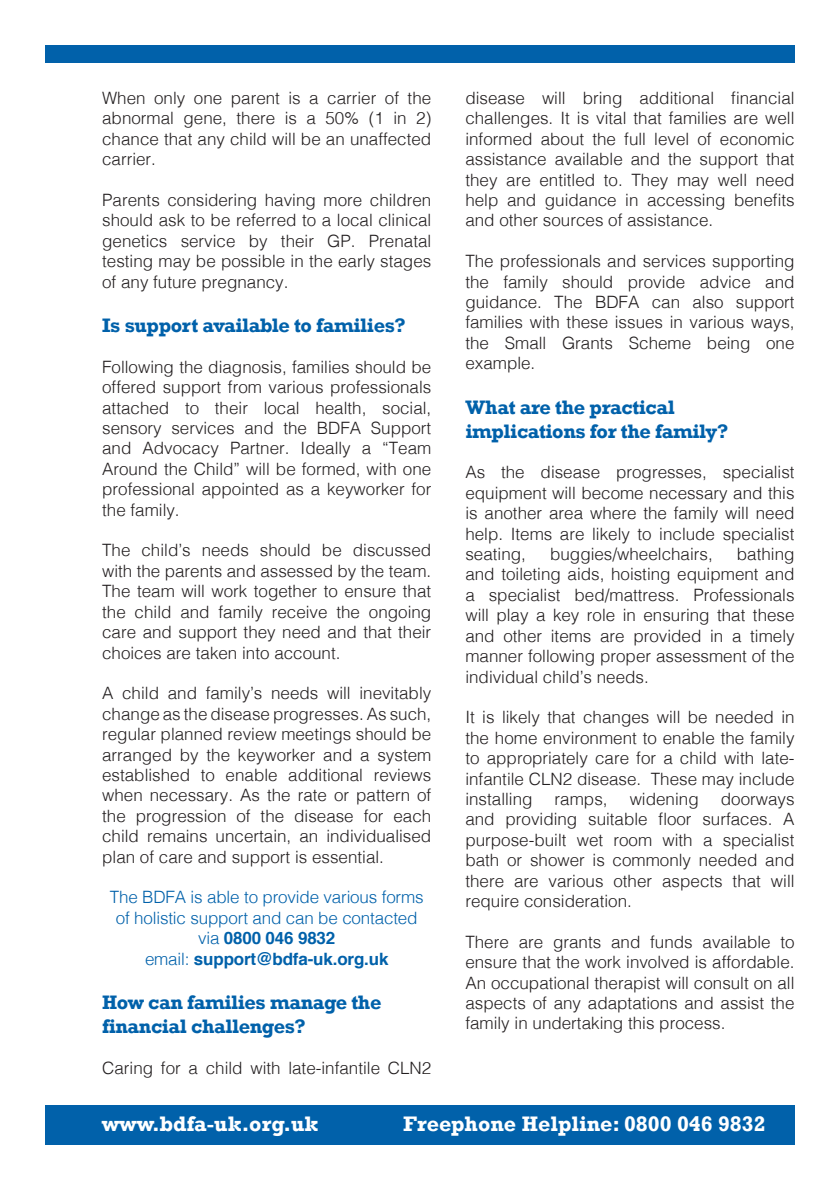
<style>
.page{position:relative;width:840px;height:1191px;background:#fff}
.page>*{position:absolute;margin:0;border:0;box-sizing:border-box;transform-origin:0 0}
.t1{font:700 21.6px "Rockwell";color:#fff}
.t2{font:700 20px/24px "Rockwell";letter-spacing:-.02em;color:#0161aa}
.t3{font:300 17px/20.4px "Helvetica";color:#231f20;text-align:justify}
.t4{font:300 17px/20.4px "Helvetica";letter-spacing:-.01em;color:#0161aa;text-align:center}
.t5{font:700 17px "Helvetica";letter-spacing:-.01em;color:#0161aa}
.s1{font-weight:300}
</style>
<div class="page">
<div style="left:45px;top:1105px;width:749px;height:40px;background:#0161aa"></div>
<div style="left:45px;top:45px;width:749px;height:18px;background:#0161aa"></div>
<p class="t3" style="left:102px;top:86px;width:330px">When only one parent is a carrier of the abnormal gene, there is a 50% (1 in 2) chance that any child will be an unaffected carrier.</p>
<p class="t3" style="left:102px;top:188px;width:330px">Parents considering having more children should ask to be referred to a local clinical genetics service by their GP. Prenatal testing may be possible in the early stages of any future pregnancy.</p>
<p class="t2" style="left:102px;top:313px;width:305px">Is support available to families?</p>
<p class="t3" style="left:102px;top:355px;width:330px">Following the diagnosis, families should be offered support from various professionals attached to their local health, social, sensory services and the BDFA Support and Advocacy Partner. Ideally a “Team Around the Child” will be formed, with one professional appointed as a keyworker for the family.</p>
<p class="t3" style="left:102px;top:539px;width:330px">The child’s needs should be discussed with the parents and assessed by the team.<br>The team will work together to ensure that the child and family receive the ongoing care and support they need and that their choices are taken into account.</p>
<p class="t3" style="left:102px;top:682px;width:330px">A child and family’s needs will inevitably change as the disease progresses. As such, regular planned review meetings should be arranged by the keyworker and a system established to enable additional reviews when necessary. As the rate or pattern of the progression of the disease for each child remains uncertain, an individualised plan of care and support is essential.</p>
<p class="t4" style="left:110px;top:886px;width:315px">The BDFA is able to provide various forms of holistic support and can be contacted</p>
<p class="t5" style="left:198px;top:924px;width:139px"><span class="s1">via</span> 0800 046 9832</p>
<p class="t5" style="left:145px;top:945px;width:245px"><span class="s1">email:</span> support@bdfa-uk.org.uk</p>
<p class="t2" style="left:102px;top:990px;width:281px">How can families manage the financial challenges?</p>
<p class="t3" style="left:102px;top:1056px;width:330px">Caring for a child with late-infantile CLN2</p>
<p class="t3" style="left:465px;top:86px;width:330px">disease will bring additional financial challenges. It is vital that families are well informed about the full level of economic assistance available and the support that they are entitled to. They may well need help and guidance in accessing benefits and other sources of assistance.</p>
<p class="t3" style="left:465px;top:250px;width:330px">The professionals and services supporting the family should provide advice and guidance. The BDFA can also support families with these issues in various ways, the Small Grants Scheme being one example.</p>
<p class="t2" style="left:465px;top:395px;width:264px">What are the practical implications for the family?</p>
<p class="t3" style="left:465px;top:461px;width:330px">As the disease progresses, specialist equipment will become necessary and this is another area where the family will need help. Items are likely to include specialist seating,</p>
<p class="t3" style="left:549px;top:542px;width:164px">buggies/wheelchairs,</p>
<p class="t3" style="left:465px;top:542px;width:330px;text-indent:271px">bathing and toileting aids, hoisting equipment and a specialist bed/mattress. Professionals will play a key role in ensuring that these and other items are provided in a timely manner following proper assessment of the individual child’s needs.</p>
<p class="t3" style="left:465px;top:706px;width:330px">It is likely that changes will be needed in the home environment to enable the family to appropriately care for a child with late&shy;infantile CLN2 disease. These may include installing</p>
<p class="t3" style="left:465px;top:787px;width:330px;text-indent:255px">doorways and providing suitable floor surfaces. A purpose-built wet room with a specialist bath or shower is commonly needed and there are various other aspects that will require consideration.</p>
<p class="t3" style="left:465px;top:930px;width:330px">There are grants and funds available to ensure that the work involved is affordable.<br>An occupational therapist will consult on all aspects of any adaptations and assist the family in undertaking this process.</p>
<p class="t3" style="left:554px;top:787px;width:54px">ramps,</p>
<p class="t3" style="left:629px;top:787px;width:70px">widening</p>
<p class="t1" style="left:102px;top:1110px;width:218px">www.bdfa-uk.org.uk</p>
<p class="t1" style="left:403px;top:1110px;width:363px">Freephone Helpline: 0800 046 9832</p>
</div>
